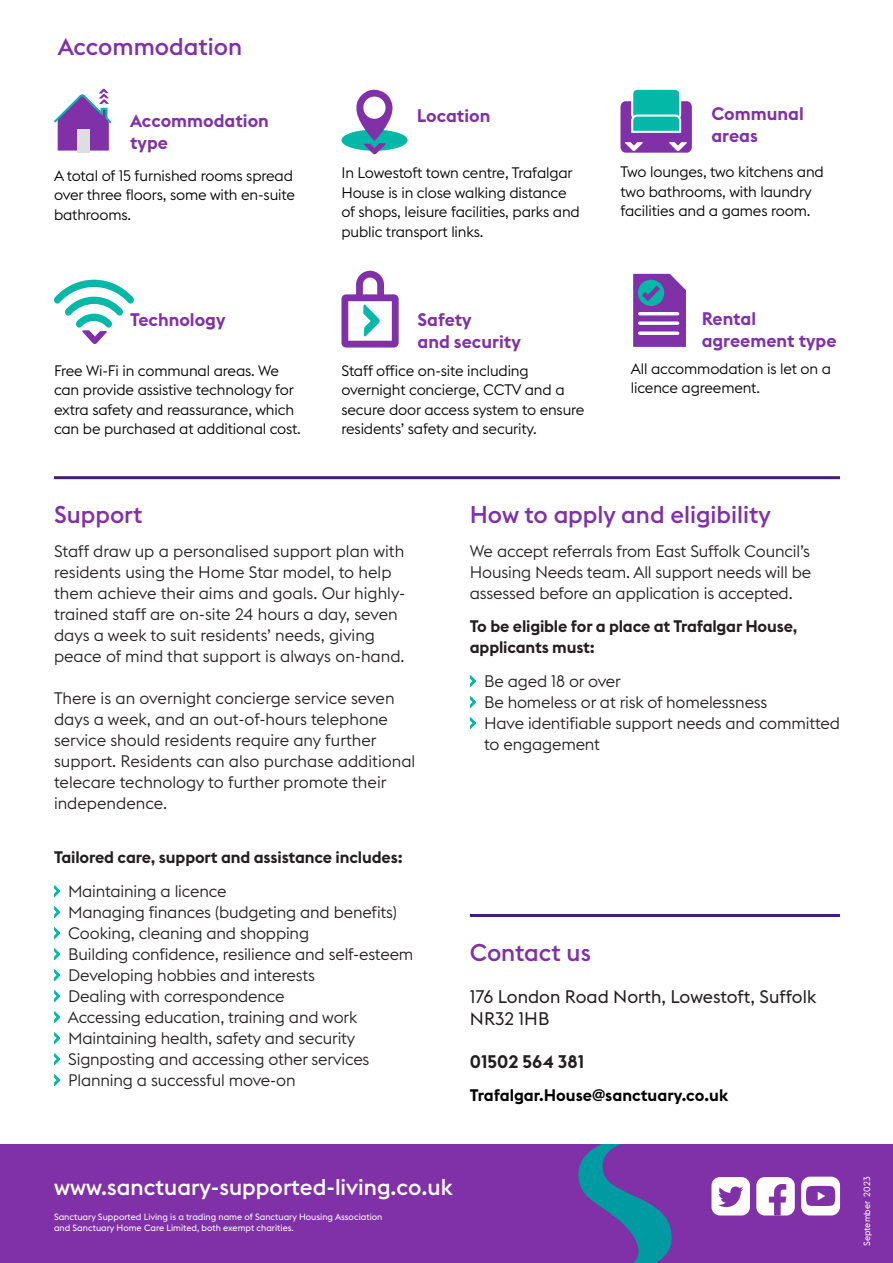
<style>
.page{position:relative;width:893px;height:1263px;background:#fff}
.page>*{position:absolute;margin:0;border:0;box-sizing:border-box;transform-origin:0 0}
.t1{font:500 24px "Euclid Flex B";color:#8031a7}
.t2{font:500 22.5px "Euclid Flex B";color:#fff}
.t3{font:600 18px/21.6px "Euclid Flex B";color:#8031a7}
.t4{font:18px/21.6px "Euclid Flex B";color:#231f20}
.t5{font:600 18px "Euclid Flex B";color:#231f20}
.t6{font:300 16.5px/21px "Euclid Flex B";letter-spacing:-.01em;color:#231f20}
.t7{font:600 16.5px/21px "Euclid Flex B";letter-spacing:-.01em;color:#231f20}
.t8{font:600 16.5px "Euclid Flex B";color:#000}
.t9{font:300 15px/19.5px "Euclid Flex B";letter-spacing:-.01em;color:#000}
.t10{font:9px "Euclid Flex B";color:#fff}
</style>
<div class="page">
<svg style="left:54px;top:885px;width:6px;height:12px"></svg>
<svg style="left:54px;top:906px;width:6px;height:12px"></svg>
<svg style="left:54px;top:927px;width:6px;height:12px"></svg>
<svg style="left:54px;top:948px;width:6px;height:12px"></svg>
<svg style="left:54px;top:969px;width:6px;height:12px"></svg>
<svg style="left:54px;top:990px;width:6px;height:12px"></svg>
<svg style="left:54px;top:1011px;width:6px;height:12px"></svg>
<svg style="left:54px;top:1032px;width:6px;height:12px"></svg>
<svg style="left:54px;top:1053px;width:6px;height:12px"></svg>
<svg style="left:54px;top:1074px;width:6px;height:12px"></svg>
<svg style="left:470px;top:675px;width:6px;height:12px"></svg>
<svg style="left:470px;top:696px;width:6px;height:12px"></svg>
<svg style="left:470px;top:717px;width:6px;height:12px"></svg>
<div style="left:0;top:1145px;width:893px;height:118px;background:#8031a7"></div>
<svg style="left:578px;top:1145px;width:94px;height:118px"></svg>
<div style="left:756px;top:1177px;width:39px;height:38px;background:#fff;border-radius:8px"></div>
<svg style="left:769px;top:1184px;width:17px;height:31px"></svg>
<div style="left:711px;top:1177px;width:39px;height:38px;background:#fff;border-radius:8px"></div>
<svg style="left:718px;top:1186px;width:25px;height:22px"></svg>
<div style="left:801px;top:1177px;width:39px;height:38px;background:#fff;border-radius:9px"></div>
<svg style="left:806px;top:1186px;width:29px;height:20px"></svg>
<hr style="left:470px;top:914px;width:370px;height:3px;background:#411f77">
<div style="left:632px;top:89px;width:48px;height:30px;background:#03b8a7;border-radius:5px"></div>
<div style="left:631px;top:88px;width:50px;height:32px;border:2px solid #fff;border-radius:5px"></div>
<svg style="left:620px;top:101px;width:72px;height:52px"></svg>
<div style="left:341px;top:130px;width:67px;height:21px;background:#03b8a7;border-radius:50%"></div>
<svg style="left:356px;top:89px;width:37px;height:66px"></svg>
<svg style="left:54px;top:89px;width:58px;height:62px"></svg>
<div style="left:78px;top:129px;width:12px;height:24px;background:#dddee0"></div>
<svg style="left:633px;top:274px;width:53px;height:73px;background:#764dab"></svg>
<svg style="left:341px;top:271px;width:58px;height:76px"></svg>
<svg style="left:54px;top:280px;width:80px;height:64px"></svg>
<hr style="left:640px;top:312px;width:38px;height:3px;background:#fff">
<svg style="left:640px;top:321px;width:38px;height:4px"></svg>
<svg style="left:640px;top:331px;width:38px;height:4px"></svg>
<hr style="left:54px;top:476px;width:786px;height:3px;background:#411f77">
<p class="t1" style="left:58px;top:33px;width:186px">Accommodation</p>
<p class="t3" style="left:130px;top:110px;width:140px">Accommodation</p>
<p class="t3" style="left:417px;top:105px;width:75px">Location</p>
<p class="t3" style="left:130px;top:132px;width:39px">type</p>
<p class="t3" style="left:711px;top:103px;width:94px">Communal areas</p>
<p class="t9" style="left:54px;top:166px;width:243px">A total of 15 furnished rooms spread over three floors, some with en-suite bathrooms.</p>
<p class="t9" style="left:341px;top:163px;width:240px">In Lowestoft town centre, Trafalgar House is in close walking distance of shops, leisure facilities, parks and public transport links.</p>
<p class="t9" style="left:620px;top:162px;width:205px">Two lounges, two kitchens and two bathrooms, with laundry facilities and a games room.</p>
<p class="t3" style="left:130px;top:309px;width:97px">Technology</p>
<p class="t9" style="left:54px;top:361px;width:248px">Free Wi-Fi in communal areas. We can provide assistive technology for extra safety and reassurance, which can be purchased at additional cost.</p>
<p class="t3" style="left:418px;top:309px;width:105px">Safety<br>and security</p>
<p class="t3" style="left:702px;top:308px;width:136px">Rental agreement type</p>
<p class="t9" style="left:341px;top:361px;width:245px">Staff office on-site including overnight concierge, CCTV and a secure door access system to ensure residents’ safety and security.</p>
<p class="t9" style="left:631px;top:359px;width:202px">All accommodation is let on a licence agreement.</p>
<p class="t1" style="left:54px;top:500px;width:90px">Support</p>
<p class="t6" style="left:54px;top:540px;width:353px">Staff draw up a personalised support plan with residents using the Home Star model, to help them achieve their aims and goals. Our highly&shy;trained staff are on-site 24 hours a day, seven days a week to suit residents’ needs, giving peace of mind that support is always on-hand.</p>
<p class="t6" style="left:54px;top:687px;width:363px">There is an overnight concierge service seven days a week, and an out-of-hours telephone service should residents require any further support. Residents can also purchase additional telecare technology to further promote their independence.</p>
<p class="t7" style="left:54px;top:847px;width:350px">Tailored care, support and assistance includes:</p>
<p class="t6" style="left:68px;top:881px;width:347px">Maintaining a licence<br>Managing finances (budgeting and benefits)<br>Cooking, cleaning and shopping<br>Building confidence, resilience and self-esteem Developing hobbies and interests<br>Dealing with correspondence<br>Accessing education, training and work Maintaining health, safety and security Signposting and accessing other services Planning a successful move-on</p>
<p class="t1" style="left:470px;top:500px;width:303px">How to apply and eligibility</p>
<p class="t6" style="left:470px;top:540px;width:343px;text-align:justify">We accept referrals from East Suffolk Council’s Housing Needs team. All support needs will be assessed before an application is accepted.</p>
<p class="t7" style="left:470px;top:616px;width:329px">To be eligible for a place at Trafalgar House, applicants must:</p>
<p class="t6" style="left:484px;top:671px;width:357px">Be aged 18 or over<br>Be homeless or at risk of homelessness<br>Have identifiable support needs and committed to engagement</p>
<p class="t1" style="left:470px;top:938px;width:123px">Contact us</p>
<p class="t4" style="left:470px;top:986px;width:348px">176 London Road North, Lowestoft, Suffolk<br>NR32 1HB</p>
<p class="t5" style="left:470px;top:1051px;width:116px">01502 564 381</p>
<p class="t8" style="left:470px;top:1085px;width:260px">Trafalgar.House@sanctuary.co.uk</p>
<p class="t2" style="left:54px;top:1174px;width:400px">www.sanctuary-supported-living.co.uk</p>
<p class="t10" style="left:54px;top:1212px;width:330px">Sanctuary Supported Living is a trading name of Sanctuary Housing Association</p>
<p class="t10" style="left:54px;top:1222px;width:241px">and Sanctuary Home Care Limited, both exempt charities.</p>
<p class="t10" style="left:862px;top:1246px;width:71px;rotate:-90deg">September 2023</p>
</div>
